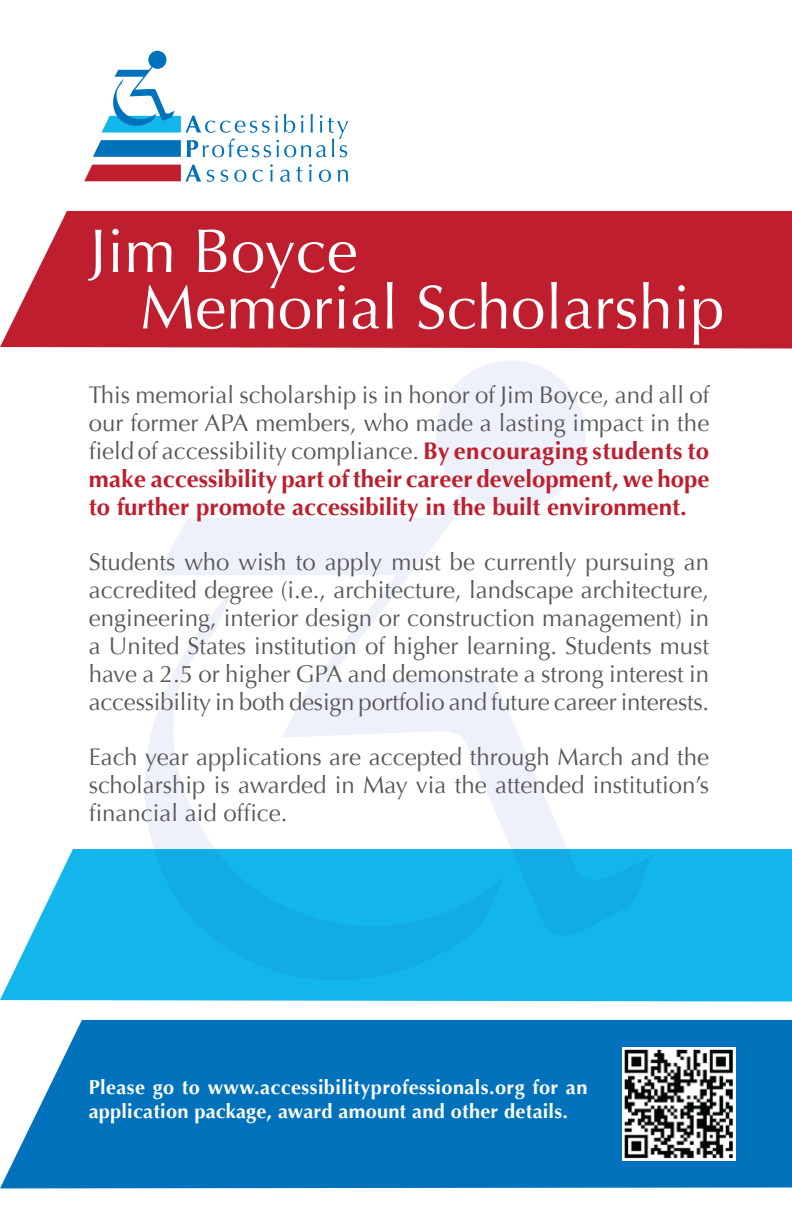
<style>
.page{position:relative;width:792px;height:1224px;background:#fff}
.page>*{position:absolute;margin:0;border:0;box-sizing:border-box;transform-origin:0 0}
.t1{font:62px "Optima";color:#fff}
.t2{font:24px/28px "Optima";color:#58595b;text-align:justify}
.t3{font:700 20px/24px "Optima";letter-spacing:.02em;color:#fff}
.s1{font-weight:700;color:#be1e2d}
</style>
<div class="page">
<div style="left:436px;top:360px;width:150px;height:150px;background:#eef1f9;border-radius:50%"></div>
<svg style="left:388px;top:465px;width:192px;height:384px"></svg>
<svg style="left:145px;top:586px;width:361px;height:263px"></svg>
<svg style="left:157px;top:518px;width:289px;height:57px;background:#eff2f9"></svg>
<div style="left:0;top:211px;width:792px;height:137px;background:#be1e2d"></div>
<svg style="left:0;top:849px;width:792px;height:153px;background:#1fb8e9"></svg>
<div style="left:0;top:1020px;width:792px;height:168px;background:#0072bc"></div>
<div style="left:148px;top:51px;width:19px;height:18px;background:#0072bc;border-radius:50%"></div>
<svg style="left:93px;top:63px;width:255px;height:94px"></svg>
<svg style="left:84px;top:165px;width:117px;height:17px;background:#c14d5c"></svg>
<svg style="left:207px;top:170px;width:7px;height:12px"></svg>
<svg style="left:221px;top:170px;width:7px;height:12px"></svg>
<svg style="left:234px;top:170px;width:12px;height:12px"></svg>
<svg style="left:253px;top:170px;width:10px;height:12px"></svg>
<svg style="left:270px;top:164px;width:3px;height:18px"></svg>
<svg style="left:280px;top:167px;width:23px;height:15px"></svg>
<svg style="left:309px;top:164px;width:3px;height:18px"></svg>
<svg style="left:319px;top:170px;width:12px;height:12px"></svg>
<svg style="left:338px;top:170px;width:10px;height:12px"></svg>
<img style="left:623px;top:1048px;width:113px;height:113px">
<h1 class="t1" style="left:90px;top:215px;width:269px">Jim Boyce</h1>
<h1 class="t1" style="left:140px;top:271px;width:586px">Memorial Scholarship</h1>
<p class="t2" style="left:89px;top:381px;width:622px">This memorial scholarship is in honor of Jim Boyce, and all of our former APA members, who made a lasting impact in the field of accessibility compliance. <span class="s1">By encouraging students to make accessibility part of their career development, we hope to further promote accessibility in the built environment.</span></p>
<p class="t2" style="left:89px;top:548px;width:622px">Students who wish to apply must be currently pursuing an accredited degree (i.e., architecture, landscape architecture, engineering, interior design or construction management) in a United States institution of higher learning. Students must have a 2.5 or higher GPA and demonstrate a strong interest in accessibility in both design portfolio and future career interests.</p>
<p class="t2" style="left:89px;top:743px;width:622px">Each year applications are accepted through March and the scholarship is awarded in May via the attended institution’s financial aid office.</p>
<p class="t3" style="left:89px;top:1076px;width:500px">Please go to www.accessibilityprofessionals.org for an application package, award amount and other details.</p>
</div>
